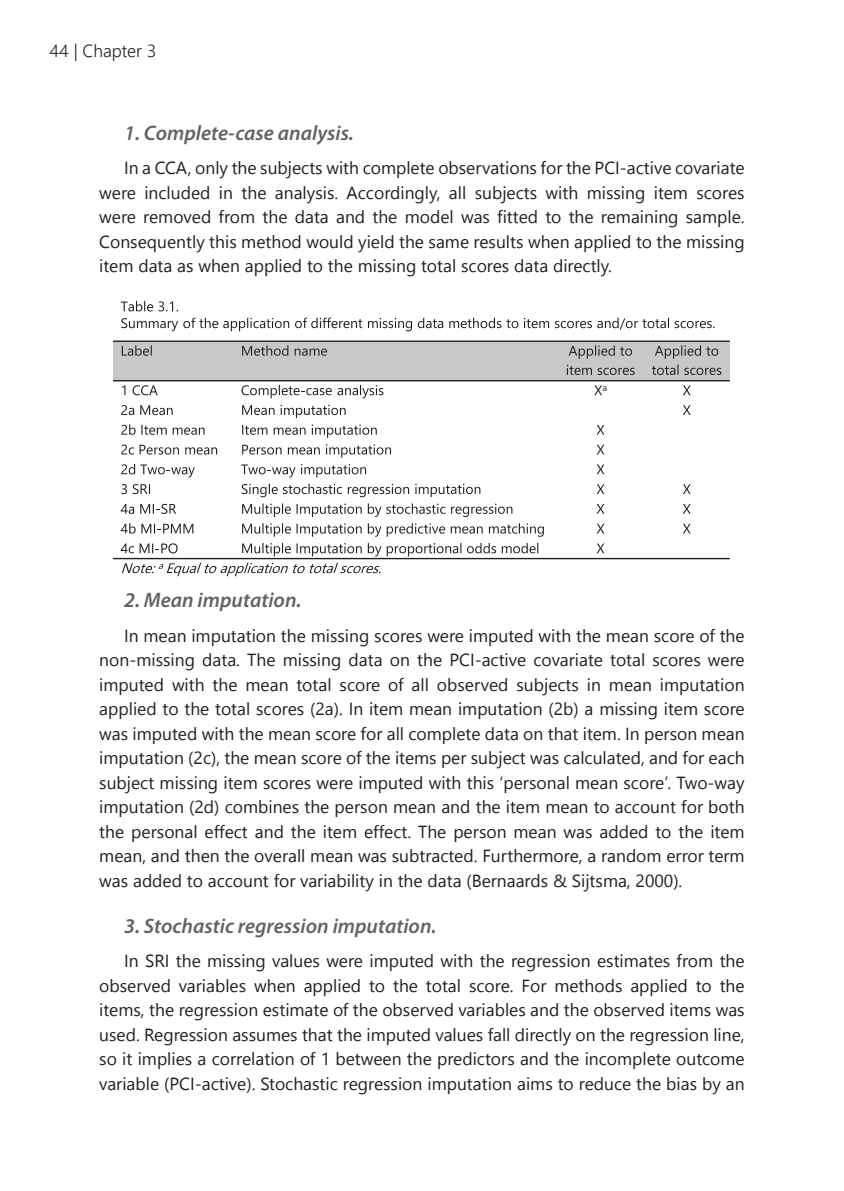
<style>
.page{position:relative;width:844px;height:1191px;background:#fff}
.page>*{position:absolute;margin:0;border:0;box-sizing:border-box;transform-origin:0 0}
.Kop_4{font:italic 600 21px "Myriad Pro";color:#636366}
.Main_text{font:17.5px/24.5px "Nirmala UI";color:#231f20;text-align:justify}
.t1{font:300 17.5px "Nirmala UI";color:#231f20}
</style>
<div class="page">
<div style="left:113px;top:341px;width:120px;height:40px;background:#c7c8ca"></div>
<div style="left:233px;top:341px;width:324px;height:40px;background:#c7c8ca"></div>
<div style="left:557px;top:341px;width:86px;height:40px;background:#c7c8ca"></div>
<div style="left:643px;top:341px;width:86px;height:40px;background:#c7c8ca"></div>
<hr style="left:113px;top:340px;width:616px;height:2px;background:#231f20">
<hr style="left:113px;top:380px;width:616px;height:1px;background:#231f20">
<hr style="left:113px;top:558px;width:616px;height:1px;background:#231f20">
<svg style="left:121px;top:301px;width:57px;height:10px"></svg>
<svg style="left:121px;top:317px;width:593px;height:14px"></svg>
<svg style="left:122px;top:345px;width:30px;height:11px"></svg>
<svg style="left:242px;top:345px;width:85px;height:11px"></svg>
<svg style="left:568px;top:345px;width:46px;height:14px"></svg>
<svg style="left:620px;top:347px;width:12px;height:9px"></svg>
<svg style="left:566px;top:365px;width:68px;height:10px"></svg>
<svg style="left:652px;top:345px;width:69px;height:30px"></svg>
<svg style="left:122px;top:385px;width:36px;height:10px"></svg>
<svg style="left:241px;top:385px;width:142px;height:13px"></svg>
<svg style="left:594px;top:385px;width:12px;height:10px"></svg>
<svg style="left:683px;top:385px;width:7px;height:10px"></svg>
<svg style="left:121px;top:405px;width:13px;height:10px"></svg>
<svg style="left:140px;top:405px;width:33px;height:10px"></svg>
<svg style="left:242px;top:405px;width:32px;height:10px"></svg>
<svg style="left:280px;top:405px;width:65px;height:13px"></svg>
<svg style="left:683px;top:405px;width:7px;height:10px"></svg>
<svg style="left:121px;top:424px;width:83px;height:11px"></svg>
<svg style="left:242px;top:425px;width:25px;height:10px"></svg>
<svg style="left:273px;top:427px;width:32px;height:8px"></svg>
<svg style="left:311px;top:424px;width:65px;height:14px"></svg>
<svg style="left:596px;top:425px;width:8px;height:10px"></svg>
<svg style="left:121px;top:444px;width:96px;height:10px"></svg>
<svg style="left:242px;top:445px;width:39px;height:9px"></svg>
<svg style="left:288px;top:447px;width:32px;height:7px"></svg>
<svg style="left:326px;top:444px;width:65px;height:13px"></svg>
<svg style="left:597px;top:445px;width:7px;height:9px"></svg>
<svg style="left:121px;top:464px;width:74px;height:13px"></svg>
<svg style="left:241px;top:464px;width:54px;height:13px"></svg>
<svg style="left:301px;top:464px;width:65px;height:13px"></svg>
<svg style="left:596px;top:464px;width:8px;height:10px"></svg>
<svg style="left:121px;top:484px;width:29px;height:10px"></svg>
<svg style="left:242px;top:484px;width:100px;height:13px"></svg>
<svg style="left:348px;top:484px;width:61px;height:13px"></svg>
<svg style="left:415px;top:484px;width:65px;height:13px"></svg>
<svg style="left:596px;top:484px;width:8px;height:10px"></svg>
<svg style="left:683px;top:484px;width:7px;height:10px"></svg>
<svg style="left:121px;top:504px;width:55px;height:10px"></svg>
<svg style="left:242px;top:503px;width:270px;height:14px"></svg>
<svg style="left:596px;top:504px;width:8px;height:10px"></svg>
<svg style="left:683px;top:504px;width:7px;height:10px"></svg>
<svg style="left:121px;top:523px;width:72px;height:10px"></svg>
<svg style="left:242px;top:523px;width:301px;height:14px"></svg>
<svg style="left:597px;top:524px;width:7px;height:9px"></svg>
<svg style="left:683px;top:524px;width:7px;height:9px"></svg>
<svg style="left:121px;top:543px;width:56px;height:10px"></svg>
<svg style="left:242px;top:543px;width:296px;height:13px"></svg>
<svg style="left:597px;top:543px;width:7px;height:10px"></svg>
<svg style="left:122px;top:563px;width:258px;height:13px"></svg>
<p class="t1" style="left:50px;top:37px;width:108px">44 | Chapter 3</p>
<p class="Kop_4" style="left:124px;top:119px;width:231px">1. Complete-case analysis.</p>
<p class="Main_text" style="left:99px;top:155px;width:646px;text-indent:25px">In a CCA, only the subjects with complete observations for the PCI-active covariate were included in the analysis. Accordingly, all subjects with missing item scores were removed from the data and the model was fitted to the remaining sample.<br>Consequently this method would yield the same results when applied to the missing item data as when applied to the missing total scores data directly.</p>
<p class="Kop_4" style="left:124px;top:587px;width:179px">2. Mean imputation.</p>
<p class="Main_text" style="left:99px;top:622px;width:646px;text-indent:25px">In mean imputation the missing scores were imputed with the mean score of the non-missing data. The missing data on the PCI-active covariate total scores were imputed with the mean total score of all observed subjects in mean imputation applied to the total scores (2a). In item mean imputation (2b) a missing item score was imputed with the mean score for all complete data on that item. In person mean imputation (2c), the mean score of the items per subject was calculated, and for each subject missing item scores were imputed with this ‘personal mean score’. Two-way imputation (2d) combines the person mean and the item mean to account for both the personal effect and the item effect. The person mean was added to the item mean, and then the overall mean was subtracted. Furthermore, a random error term was added to account for variability in the data (Bernaards &amp; Sijtsma, 2000).</p>
<p class="Kop_4" style="left:124px;top:912px;width:314px">3. Stochastic regression imputation.</p>
<p class="Main_text" style="left:99px;top:948px;width:646px;text-indent:25px">In SRI the missing values were imputed with the regression estimates from the observed variables when applied to the total score. For methods applied to the items, the regression estimate of the observed variables and the observed items was used. Regression assumes that the imputed values fall directly on the regression line, so it implies a correlation of 1 between the predictors and the incomplete outcome variable (PCI-active). Stochastic regression imputation aims to reduce the bias by an</p>
</div>
